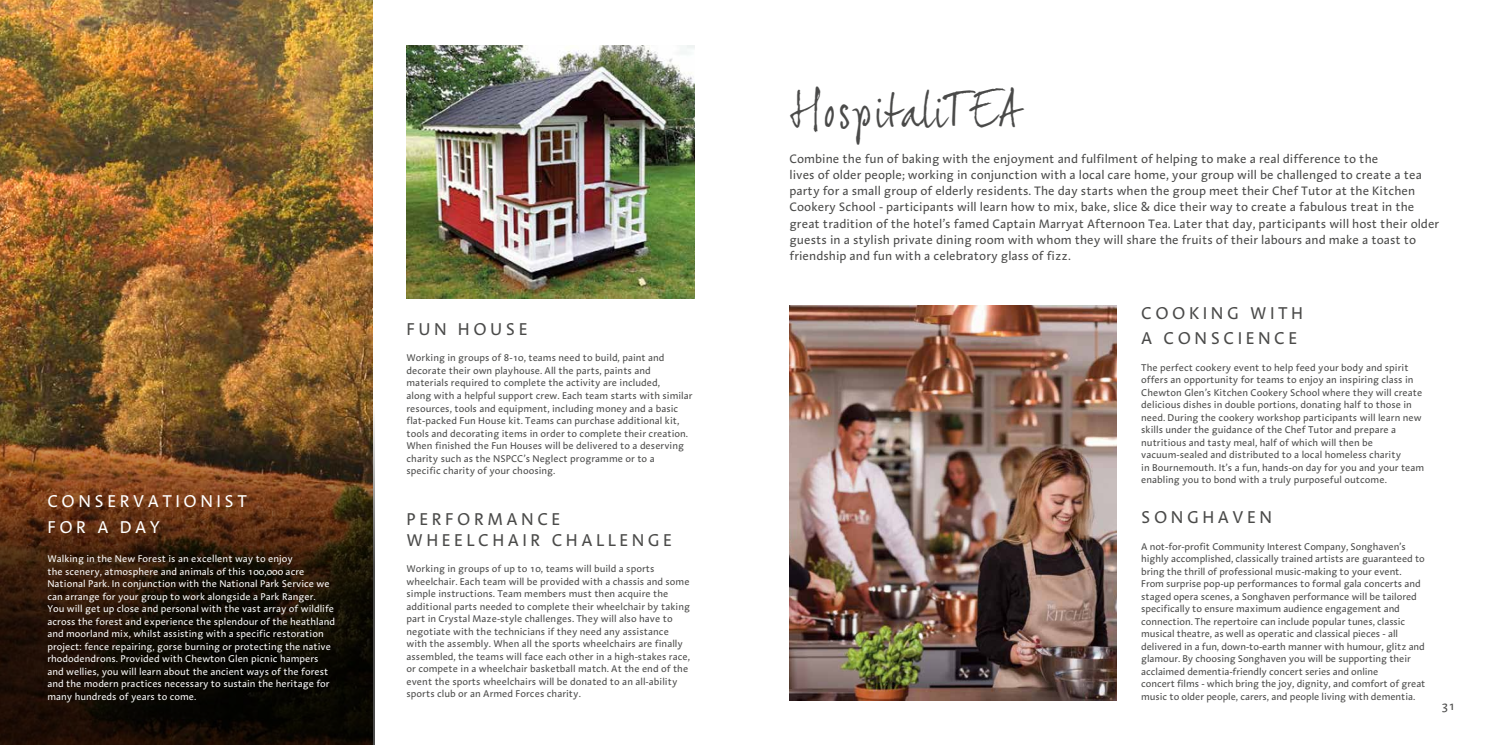
<style>
.page{position:relative;width:1489px;height:745px;background:#fff}
.page>*{position:absolute;margin:0;border:0;box-sizing:border-box;transform-origin:0 0}
.t1{font:45px "Joe Hand 2 15";color:#4a4a49}
.t2{font:17.5px/21px "Linotype Aroma";letter-spacing:.2em;color:#4a4a49}
.t3{font:17.5px/25px "Linotype Aroma";letter-spacing:.2em;color:#fff}
.t4{font:12.5px/16.2px "Linotype Aroma";color:#4a4a49}
.t5{font:10px/12.5px "Linotype Aroma";color:#4a4a49}
.t6{font:10px/12.5px "Linotype Aroma";color:#fff}
</style>
<div class="page">
<img style="left:0;top:0;width:372px;height:406px">
<svg style="left:0;top:406px;width:374px;height:338px;background:#39220e"></svg>
<img style="left:406px;top:45px;width:289px;height:253px">
<img style="left:789px;top:305px;width:327px;height:394px">
<h2 class="t3" style="left:47px;top:488px;width:201px">CONSERVATIONIST<br>FOR A DAY</h2>
<p class="t6" style="left:47px;top:552px;width:289px">Walking in the New Forest is an excellent way to enjoy<br>the scenery, atmosphere and animals of this 100,000 acre National Park. In conjunction with the National Park Service we can arrange for your group to work alongside a Park Ranger.<br>You will get up close and personal with the vast array of wildlife across the forest and experience the splendour of the heathland and moorland mix, whilst assisting with a specific restoration project: fence repairing, gorse burning or protecting the native rhododendrons. Provided with Chewton Glen picnic hampers and wellies, you will learn about the ancient ways of the forest and the modern practices necessary to sustain the heritage for many hundreds of years to come.</p>
<h1 class="t1" style="left:789px;top:84px;width:233px">HospitaliTEA</h1>
<h2 class="t2" style="left:406px;top:318px;width:123px">FUN HOUSE</h2>
<p class="t4" style="left:789px;top:150px;width:651px">Combine the fun of baking with the enjoyment and fulfilment of helping to make a real difference to the<br>lives of older people; working in conjunction with a local care home, your group will be challenged to create a tea party for a small group of elderly residents. The day starts when the group meet their Chef Tutor at the Kitchen Cookery School - participants will learn how to mix, bake, slice &amp; dice their way to create a fabulous treat in the great tradition of the hotel’s famed Captain Marryat Afternoon Tea. Later that day, participants will host their older guests in a stylish private dining room with whom they will share the fruits of their labours and make a toast to friendship and fun with a celebratory glass of fizz.</p>
<h2 class="t2" style="left:1141px;top:300px;width:163px;line-height:25px">COOKING WITH<br>A CONSCIENCE</h2>
<p class="t5" style="left:406px;top:351px;width:288px">Working in groups of 8-10, teams need to build, paint and decorate their own playhouse. All the parts, paints and materials required to complete the activity are included,<br>along with a helpful support crew. Each team starts with similar resources, tools and equipment, including money and a basic flat-packed Fun House kit. Teams can purchase additional kit, tools and decorating items in order to complete their creation.<br>When finished the Fun Houses will be delivered to a deserving charity such as the NSPCC’s Neglect programme or to a<br>specific charity of your choosing.</p>
<p class="t5" style="left:1141px;top:360px;width:285px">The perfect cookery event to help feed your body and spirit offers an opportunity for teams to enjoy an inspiring class in Chewton Glen’s Kitchen Cookery School where they will create delicious dishes in double portions, donating half to those in need. During the cookery workshop participants will learn new skills under the guidance of the Chef Tutor and prepare a nutritious and tasty meal, half of which will then be vacuum-sealed and distributed to a local homeless charity<br>in Bournemouth. It’s a fun, hands-on day for you and your team enabling you to bond with a truly purposeful outcome.</p>
<h2 class="t2" style="left:406px;top:507px;width:267px">PERFORMANCE<br>WHEELCHAIR CHALLENGE</h2>
<h2 class="t2" style="left:1141px;top:506px;width:132px">SONGHAVEN</h2>
<p class="t5" style="left:1141px;top:539px;width:286px">A not-for-profit Community Interest Company, Songhaven’s highly accomplished, classically trained artists are guaranteed to bring the thrill of professional music-making to your event.<br>From surprise pop-up performances to formal gala concerts and staged opera scenes, a Songhaven performance will be tailored specifically to ensure maximum audience engagement and connection. The repertoire can include popular tunes, classic musical theatre, as well as operatic and classical pieces - all delivered in a fun, down-to-earth manner with humour, glitz and glamour. By choosing Songhaven you will be supporting their acclaimed dementia-friendly concert series and online<br>concert films - which bring the joy, dignity, and comfort of great music to older people, carers, and people living with dementia.</p>
<p class="t5" style="left:406px;top:562px;width:285px">Working in groups of up to 10, teams will build a sports wheelchair. Each team will be provided with a chassis and some simple instructions. Team members must then acquire the additional parts needed to complete their wheelchair by taking part in Crystal Maze-style challenges. They will also have to negotiate with the technicians if they need any assistance with the assembly. When all the sports wheelchairs are finally assembled, the teams will face each other in a high-stakes race, or compete in a wheelchair basketball match. At the end of the event the sports wheelchairs will be donated to an all-ability sports club or an Armed Forces charity.</p>
<p class="t4" style="left:1441px;top:696px;width:15px">31</p>
</div>
